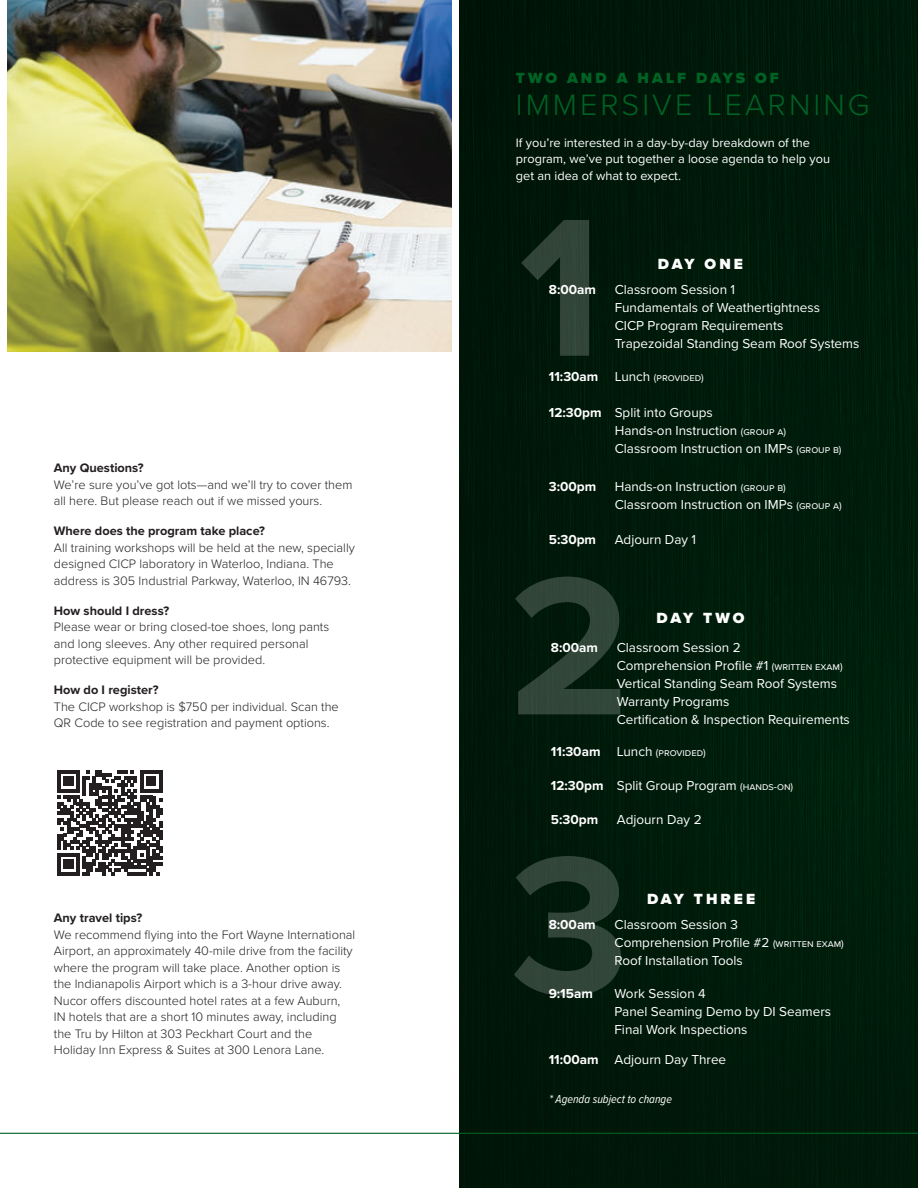
<style>
.page{position:relative;width:918px;height:1188px;background:#fff}
.page>*{position:absolute;margin:0;border:0;box-sizing:border-box;transform-origin:0 0}
.t1{font:700 203.55px "Proxima Nova";color:#fff}
.t2{font:300 30.6px "Proxima Nova";letter-spacing:.1em;color:#006224}
.t3{font:900 15.3px "Proxima Nova";letter-spacing:.19em;color:#fff}
.t4{font:900 15.3px "Proxima Nova";letter-spacing:.2em;color:#006224}
.t5{font:13.5px/18px "Proxima Nova";color:#fff}
.t6{font:700 13.5px "Proxima Nova";color:#fff}
.t7{font:300 12.75px/16.5px "Proxima Nova";color:#231f20}
.t8{font:12.75px/16.5px "Proxima Nova";color:#fff}
.t9{font:700 12.75px "Proxima Nova";color:#231f20}
.t10{font:italic 12px "Proxima Nova Cond";color:#fff}
.t11{font:10.5px "Proxima Nova";color:#fff}
.s1{font-weight:700;font-size:13.5px}
.s2{font-size:13.5px}
.s3{font-weight:700}
.s4{font-size:10.5px}
</style>
<div class="page">
<div style="left:459px;top:0;width:459px;height:1188px;background:#001a09"></div>
<hr style="left:0;top:1133px;width:918px;height:1px;background:#006224">
<svg style="left:57px;top:770px;width:105px;height:105px"></svg>
<img style="left:7px;top:0;width:444px;height:351px">
<p class="t9" style="left:54px;top:458px;width:91px">Any Questions?</p>
<p class="t7" style="left:54px;top:475px;width:300px">We’re sure you’ve got lots—and we’ll try to cover them all here. But please reach out if we missed yours.</p>
<p class="t9" style="left:54px;top:521px;width:213px">Where does the program take place?</p>
<p class="t7" style="left:54px;top:538px;width:302px">All training workshops will be held at the new, specially designed CICP laboratory in Waterloo, Indiana. The address is 305 Industrial Parkway, Waterloo, IN 46793.</p>
<p class="t9" style="left:54px;top:601px;width:117px">How should I dress?</p>
<p class="t7" style="left:54px;top:618px;width:277px">Please wear or bring closed-toe shoes, long pants and long sleeves. Any other required personal protective equipment will be provided.</p>
<p class="t9" style="left:54px;top:680px;width:106px">How do I register?</p>
<p class="t7" style="left:54px;top:697px;width:286px">The CICP workshop is $750 per individual. Scan the<br>QR Code to see registration and payment options.</p>
<p class="t9" style="left:54px;top:908px;width:90px">Any travel tips?</p>
<p class="t7" style="left:54px;top:925px;width:303px">We recommend flying into the Fort Wayne International Airport, an approximately 40-mile drive from the facility where the program will take place. Another option is the Indianapolis Airport which is a 3-hour drive away.<br>Nucor offers discounted hotel rates at a few Auburn, IN hotels that are a short 10 minutes away, including the Tru by Hilton at 303 Peckhart Court and the Holiday Inn Express &amp; Suites at 300 Lenora Lane.</p>
<p class="t4" style="left:516px;top:67px;width:265px">TWO AND A HALF DAYS OF</p>
<h2 class="t2" style="left:516px;top:82px;width:355px">IMMERSIVE LEARNING</h2>
<p class="t8" style="left:516px;top:134px;width:316px">If you’re interested in a day-by-day breakdown of the program, we’ve put together a loose agenda to help you get an idea of what to expect.</p>
<h1 class="t1" style="left:519px;top:136px;width:85px">1</h1>
<p class="t3" style="left:658px;top:253px;width:87px">DAY ONE</p>
<p class="t6" style="left:549px;top:279px;width:49px">8:00am</p>
<p class="t5" style="left:615px;top:280px;width:246px">Classroom Session 1<br>Fundamentals of Weathertightness<br>CICP Program Requirements<br>Trapezoidal Standing Seam Roof Systems</p>
<p class="t11" style="left:549px;top:370px;width:156px"><span class="s1">11:30am</span> <span class="s2">Lunch</span> (provided)</p>
<p class="t5" style="left:615px;top:403px;width:228px;text-indent:-66px"><span class="s3">12:30pm</span> Split into Groups<br>Hands-on Instruction <span class="s4">(group a)<br></span>Classroom Instruction on IMPs <span class="s4">(group b)</span></p>
<p class="t6" style="left:549px;top:476px;width:49px">3:00pm</p>
<p class="t5" style="left:615px;top:477px;width:228px">Hands-on Instruction <span class="s4">(group b)<br></span>Classroom Instruction on IMPs <span class="s4">(group a)</span></p>
<p class="t6" style="left:549px;top:530px;width:49px">5:30pm</p>
<p class="t5" style="left:615px;top:530px;width:83px">Adjourn Day 1</p>
<h1 class="t1" style="left:509px;top:495px;width:124px">2</h1>
<p class="t3" style="left:657px;top:607px;width:89px">DAY TWO</p>
<p class="t6" style="left:551px;top:637px;width:49px">8:00am</p>
<p class="t5" style="left:617px;top:637px;width:235px">Classroom Session 2<br>Comprehension Profile #1 <span class="s4">(written exam)<br></span>Vertical Standing Seam Roof Systems<br>Warranty Programs<br>Certification &amp; Inspection Requirements</p>
<p class="t11" style="left:551px;top:745px;width:156px"><span class="s1">11:30am</span> <span class="s2">Lunch</span> (provided)</p>
<p class="t5" style="left:551px;top:776px;width:244px"><span class="s3">12:30pm</span> Split Group Program <span class="s4">(hands-on)</span></p>
<p class="t6" style="left:551px;top:810px;width:49px">5:30pm</p>
<p class="t5" style="left:617px;top:810px;width:86px">Adjourn Day 2</p>
<h1 class="t1" style="left:510px;top:774px;width:121px">3</h1>
<p class="t3" style="left:647px;top:888px;width:110px">DAY THREE</p>
<p class="t6" style="left:549px;top:914px;width:49px">8:00am</p>
<p class="t5" style="left:615px;top:915px;width:231px">Classroom Session 3<br>Comprehension Profile #2 <span class="s4">(written exam)<br></span>Roof Installation Tools</p>
<p class="t6" style="left:549px;top:983px;width:46px">9:15am</p>
<p class="t5" style="left:615px;top:984px;width:218px">Work Session 4<br>Panel Seaming Demo by DI Seamers<br>Final Work Inspections</p>
<p class="t5" style="left:549px;top:1050px;width:179px"><span class="s3">11:00am</span> Adjourn Day Three</p>
<p class="t10" style="left:549px;top:1090px;width:124px">* Agenda subject to change</p>
</div>
